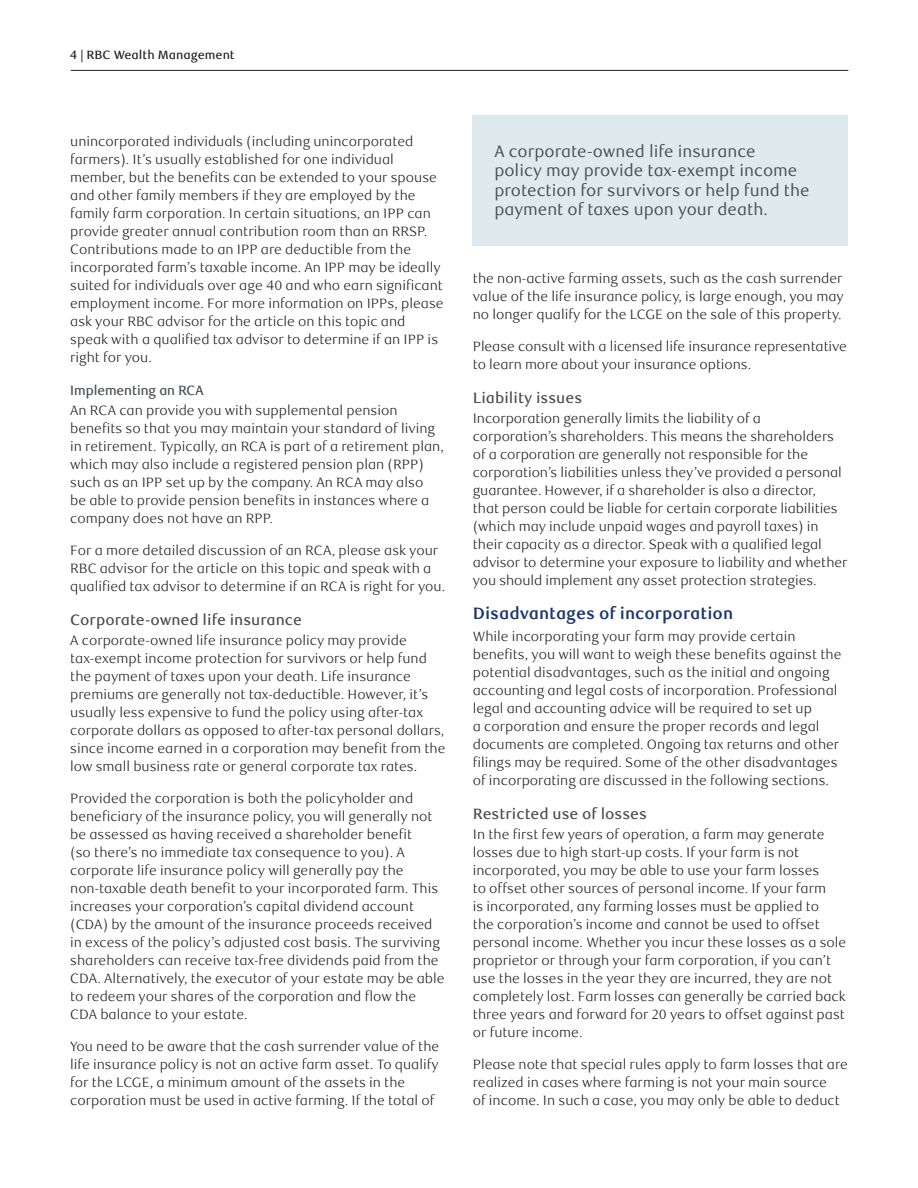
<style>
.page{position:relative;width:918px;height:1188px;background:#fff}
.page>*{position:absolute;margin:0;border:0;box-sizing:border-box;transform-origin:0 0}
.t1{font:16.5px/19.5px "RBC Text";color:#484e54}
._4-Text_Headline{font:700 16.5px "RBC Text";color:#1c366c}
._6-Subhead_L1{font:500 15px "RBC Text";color:#484e54}
._5-Body_Copy{font:300 13.5px/18px "RBC Text";color:#231f20}
._7-Subhead_L2{font:500 13.5px "RBC Display";color:#484e54}
.t2{font:500 12px "RBC Text";color:#231f20}
</style>
<div class="page">
<hr style="left:71px;top:70px;width:777px;height:1px;background:#231f20">
<div style="left:473px;top:115px;width:375px;height:130px;background:#dfeaef"></div>
<p class="t2" style="left:70px;top:47px;width:166px">4 | RBC Wealth Management</p>
<p class="_5-Body_Copy" style="left:70px;top:133px;width:375px">unincorporated individuals (including unincorporated farmers). It’s usually established for one individual member, but the benefits can be extended to your spouse and other family members if they are employed by the family farm corporation. In certain situations, an IPP can provide greater annual contribution room than an RRSP.<br>Contributions made to an IPP are deductible from the incorporated farm’s taxable income. An IPP may be ideally suited for individuals over age 40 and who earn significant employment income. For more information on IPPs, please ask your RBC advisor for the article on this topic and speak with a qualified tax advisor to determine if an IPP is right for you.</p>
<h4 class="_7-Subhead_L2" style="left:70px;top:382px;width:135px">Implementing an RCA</h4>
<p class="_5-Body_Copy" style="left:70px;top:401px;width:375px">An RCA can provide you with supplemental pension benefits so that you may maintain your standard of living in retirement. Typically, an RCA is part of a retirement plan, which may also include a registered pension plan (RPP) such as an IPP set up by the company. An RCA may also<br>be able to provide pension benefits in instances where a company does not have an RPP.</p>
<p class="_5-Body_Copy" style="left:70px;top:542px;width:377px">For a more detailed discussion of an RCA, please ask your<br>RBC advisor for the article on this topic and speak with a qualified tax advisor to determine if an RCA is right for you.</p>
<h3 class="_6-Subhead_L1" style="left:70px;top:611px;width:233px">Corporate-owned life insurance</h3>
<p class="_5-Body_Copy" style="left:70px;top:632px;width:377px">A corporate-owned life insurance policy may provide tax-exempt income protection for survivors or help fund the payment of taxes upon your death. Life insurance premiums are generally not tax-deductible. However, it’s usually less expensive to fund the policy using after-tax corporate dollars as opposed to after-tax personal dollars, since income earned in a corporation may benefit from the low small business rate or general corporate tax rates.</p>
<p class="_5-Body_Copy" style="left:70px;top:790px;width:376px">Provided the corporation is both the policyholder and beneficiary of the insurance policy, you will generally not be assessed as having received a shareholder benefit<br>(so there’s no immediate tax consequence to you). A corporate life insurance policy will generally pay the non-taxable death benefit to your incorporated farm. This increases your corporation’s capital dividend account (CDA) by the amount of the insurance proceeds received in excess of the policy’s adjusted cost basis. The surviving shareholders can receive tax-free dividends paid from the CDA. Alternatively, the executor of your estate may be able to redeem your shares of the corporation and flow the CDA balance to your estate.</p>
<p class="_5-Body_Copy" style="left:70px;top:1038px;width:371px">You need to be aware that the cash surrender value of the life insurance policy is not an active farm asset. To qualify for the LCGE, a minimum amount of the assets in the corporation must be used in active farming. If the total of</p>
<p class="t1" style="left:494px;top:142px;width:317px">A corporate-owned life insurance<br>policy may provide tax-exempt income protection for survivors or help fund the payment of taxes upon your death.</p>
<p class="_5-Body_Copy" style="left:473px;top:270px;width:373px;text-align:justify">the non-active farming assets, such as the cash surrender value of the life insurance policy, is large enough, you may no longer qualify for the LCGE on the sale of this property.</p>
<p class="_5-Body_Copy" style="left:473px;top:338px;width:376px">Please consult with a licensed life insurance representative to learn more about your insurance options.</p>
<h3 class="_6-Subhead_L1" style="left:473px;top:389px;width:111px">Liability issues</h3>
<p class="_5-Body_Copy" style="left:473px;top:410px;width:376px">Incorporation generally limits the liability of a corporation’s shareholders. This means the shareholders of a corporation are generally not responsible for the corporation’s liabilities unless they’ve provided a personal guarantee. However, if a shareholder is also a director,<br>that person could be liable for certain corporate liabilities (which may include unpaid wages and payroll taxes) in their capacity as a director. Speak with a qualified legal advisor to determine your exposure to liability and whether you should implement any asset protection strategies.</p>
<h2 class="_4-Text_Headline" style="left:473px;top:603px;width:262px">Disadvantages of incorporation</h2>
<p class="_5-Body_Copy" style="left:473px;top:628px;width:370px">While incorporating your farm may provide certain benefits, you will want to weigh these benefits against the potential disadvantages, such as the initial and ongoing accounting and legal costs of incorporation. Professional legal and accounting advice will be required to set up<br>a corporation and ensure the proper records and legal documents are completed. Ongoing tax returns and other filings may be required. Some of the other disadvantages of incorporating are discussed in the following sections.</p>
<h3 class="_6-Subhead_L1" style="left:473px;top:805px;width:176px">Restricted use of losses</h3>
<p class="_5-Body_Copy" style="left:473px;top:826px;width:375px">In the first few years of operation, a farm may generate losses due to high start-up costs. If your farm is not incorporated, you may be able to use your farm losses<br>to offset other sources of personal income. If your farm<br>is incorporated, any farming losses must be applied to<br>the corporation’s income and cannot be used to offset personal income. Whether you incur these losses as a sole proprietor or through your farm corporation, if you can’t use the losses in the year they are incurred, they are not completely lost. Farm losses can generally be carried back three years and forward for 20 years to offset against past or future income.</p>
<p class="_5-Body_Copy" style="left:473px;top:1056px;width:377px">Please note that special rules apply to farm losses that are realized in cases where farming is not your main source<br>of income. In such a case, you may only be able to deduct</p>
</div>
